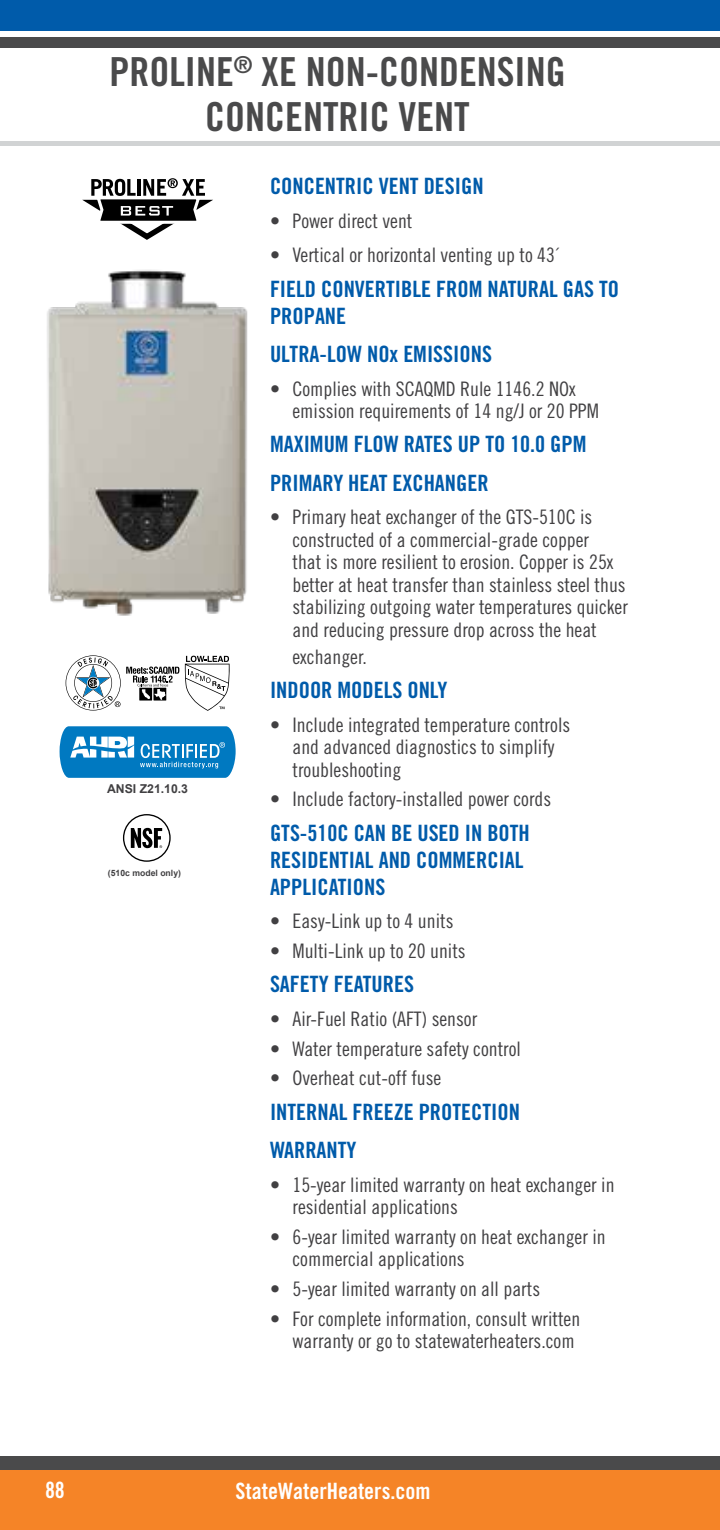
<style>
.page{position:relative;width:720px;height:1530px;background:#fff}
.page>*{position:absolute;margin:0;border:0;box-sizing:border-box;transform-origin:0 0}
.t1{font:40px/45px "Trade Gothic LT Std Bd Cn 20";color:#4a4a4b;text-align:center}
.t2{font:22.5px/27px "Trade Gothic LT Std Bd Cn 20";color:#005baa}
.t3{font:22.5px "Trade Gothic LT Std Bd Cn 20";color:#fff}
.t4{font:20px/22.5px "Trade Gothic LT Std Cn 18";color:#414042}
.t5{font:700 12.25px "Arial";color:#414042}
.t6{font:700 8.75px "Arial";color:#414042}
</style>
<div class="page">
<div style="left:0;top:1470px;width:720px;height:60px;background:#f58427"></div>
<div style="left:0;top:1456px;width:720px;height:14px;background:#4a4a4b"></div>
<div style="left:0;top:37px;width:720px;height:10px;background:#4a4a4b"></div>
<div style="left:0;top:0;width:720px;height:31px;background:#005baa"></div>
<hr style="left:0;top:141px;width:720px;height:4px;background:#d1d3d4">
<img style="left:47px;top:270px;width:201px;height:346px">
<div style="left:123px;top:814px;width:48px;height:48px;border:1px solid #000;border-radius:50%"></div>
<svg style="left:131px;top:828px;width:31px;height:20px"></svg>
<svg style="left:59px;top:726px;width:177px;height:52px;background:#3092cc"></svg>
<svg style="left:66px;top:655px;width:164px;height:56px"></svg>
<svg style="left:82px;top:178px;width:131px;height:62px"></svg>
<h1 class="t1" style="left:109px;top:49px;width:458px">PROLINE<sup>®</sup> XE NON-CONDENSING<br>CONCENTRIC VENT</h1>
<p class="t5" style="left:107px;top:781px;width:83px">ANSI Z21.10.3</p>
<p class="t6" style="left:108px;top:867px;width:75px">(510c model only)</p>
<p class="t2" style="left:270px;top:173px;width:215px">CONCENTRIC VENT DESIGN</p>
<p class="t4" style="left:270px;top:210px;width:144px">• Power direct vent</p>
<p class="t4" style="left:270px;top:244px;width:291px">• Vertical or horizontal venting up to 43´</p>
<p class="t2" style="left:270px;top:275px;width:351px">FIELD CONVERTIBLE FROM NATURAL GAS TO<br>PROPANE</p>
<p class="t2" style="left:270px;top:340px;width:224px">ULTRA-LOW NOx EMISSIONS</p>
<p class="t4" style="left:292px;top:377px;width:308px;text-indent:-22px">• Complies with SCAQMD Rule 1146.2 NOx emission requirements of 14 ng/J or 20 PPM</p>
<p class="t2" style="left:270px;top:425px;width:318px;line-height:38.2px">MAXIMUM FLOW RATES UP TO 10.0 GPM<br>PRIMARY HEAT EXCHANGER</p>
<p class="t4" style="left:292px;top:506px;width:337px;text-indent:-22px">• Primary heat exchanger of the GTS-510C is constructed of a commercial-grade copper<br>that is more resilient to erosion. Copper is 25x better at heat transfer than stainless steel thus stabilizing outgoing water temperatures quicker and reducing pressure drop across the heat</p>
<p class="t4" style="left:292px;top:645px;width:76px">exchanger.</p>
<p class="t2" style="left:270px;top:676px;width:179px">INDOOR MODELS ONLY</p>
<p class="t4" style="left:292px;top:713px;width:279px;text-indent:-22px">• Include integrated temperature controls and advanced diagnostics to simplify troubleshooting</p>
<p class="t4" style="left:270px;top:788px;width:283px">• Include factory-installed power cords</p>
<p class="t2" style="left:270px;top:819px;width:261px">GTS-510C CAN BE USED IN BOTH<br>RESIDENTIAL AND COMMERCIAL<br>APPLICATIONS</p>
<p class="t4" style="left:270px;top:910px;width:185px">• Easy-Link up to 4 units</p>
<p class="t4" style="left:270px;top:940px;width:197px">• Multi-Link up to 20 units</p>
<p class="t2" style="left:270px;top:971px;width:146px">SAFETY FEATURES</p>
<p class="t4" style="left:270px;top:1007px;width:209px">• Air-Fuel Ratio (AFT) sensor</p>
<p class="t4" style="left:270px;top:1037px;width:253px">• Water temperature safety control</p>
<p class="t4" style="left:270px;top:1067px;width:173px">• Overheat cut-off fuse</p>
<p class="t2" style="left:270px;top:1092px;width:251px;line-height:38.2px">INTERNAL FREEZE PROTECTION<br>WARRANTY</p>
<p class="t4" style="left:292px;top:1173px;width:324px;text-indent:-22px">• 15-year limited warranty on heat exchanger in residential applications</p>
<p class="t4" style="left:292px;top:1225px;width:315px;text-indent:-22px">• 6-year limited warranty on heat exchanger in commercial applications</p>
<p class="t4" style="left:270px;top:1277px;width:272px">• 5-year limited warranty on all parts</p>
<p class="t4" style="left:270px;top:1307px;width:312px;text-align:right">• For complete information, consult written warranty or go to statewaterheaters.com</p>
<p class="t3" style="left:45px;top:1476px;width:21px">88</p>
<p class="t3" style="left:236px;top:1477px;width:196px">StateWaterHeaters.com</p>
</div>
